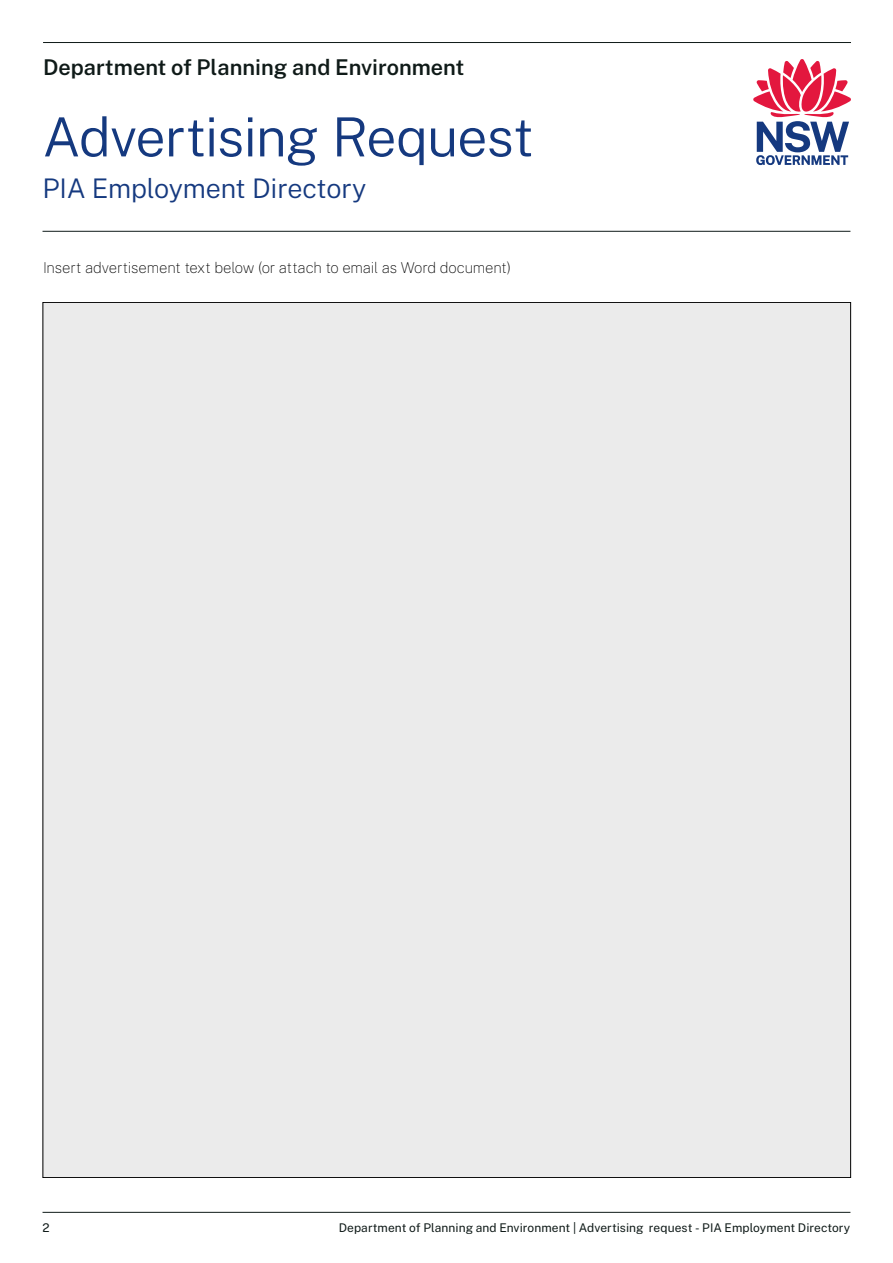
<style>
.page{position:relative;width:893px;height:1263px;background:#fff}
.page>*{position:absolute;margin:0;border:0;box-sizing:border-box;transform-origin:0 0}
.t1{font:300 54px "Public Sans";letter-spacing:-.02em;color:#15397f}
.t2{font:300 27px "Public Sans";letter-spacing:-.005em;color:#15397f}
.t3{font:600 21.75px "Public Sans";color:#0f1a18}
.t4{font:100 15px "Public Sans";letter-spacing:-.01em;color:#000}
.t5{font:12px "Public Sans";letter-spacing:.005em;color:#0f1a18}
</style>
<div class="page">
<hr style="left:43px;top:231px;width:807px;height:1px;background:#0f1a18">
<hr style="left:43px;top:42px;width:808px;height:1px;background:#0f1a18">
<svg style="left:753px;top:59px;width:98px;height:106px"></svg>
<hr style="left:43px;top:1212px;width:807px;height:1px;background:#0f1a18">
<div style="left:43px;top:302px;width:808px;height:876px;background:#ebebeb"></div>
<p class="t3" style="left:43px;top:52px;width:423px">Department of Planning and Environment</p>
<p class="t1" style="left:43px;top:98px;width:493px">Advertising Request</p>
<p class="t2" style="left:43px;top:169px;width:325px">PIA Employment Directory</p>
<p class="t4" style="left:43px;top:256px;width:469px">Insert advertisement text below (or attach to email as Word document)</p>
<p class="t5" style="left:43px;top:1219px;width:9px">2</p>
<p class="t5" style="left:339px;top:1219px;width:513px">Department of Planning and Environment | Advertising request - PIA Employment Directory</p>
</div>
